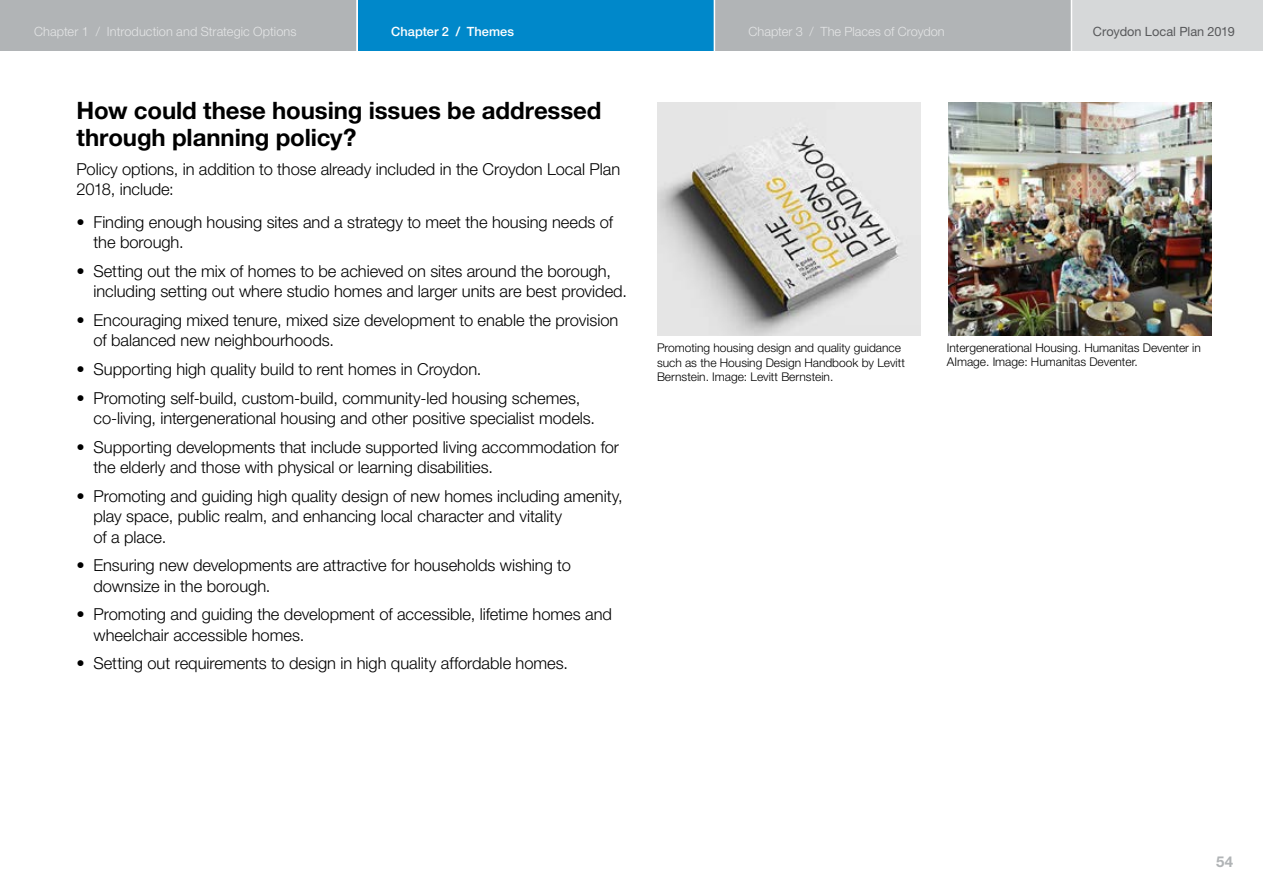
<style>
.page{position:relative;width:1263px;height:893px;background:#fff}
.page>*{position:absolute;margin:0;border:0;box-sizing:border-box;transform-origin:0 0}
.t1{font:700 24px/27px "Helvetica Neue LT Std";letter-spacing:-.005em;color:#000}
.t2{font:300 16.5px/20.2px "Helvetica Neue LT Std";letter-spacing:-.005em;color:#000}
.t3{font:700 15px "Helvetica Neue LT Std";color:#b1b4b6}
.t4{font:300 12.75px "Helvetica Neue LT Std";letter-spacing:.005em;color:#fff}
.t5{font:12.75px "Helvetica Neue LT Std";color:#58595b}
.t6{font:500 12.75px "Helvetica Neue LT Std";letter-spacing:.005em;color:#fff}
.t7{font:300 12px/14.2px "Helvetica Neue LT Std";color:#000}
</style>
<div class="page">
<img style="left:657px;top:102px;width:264px;height:234px">
<img style="left:948px;top:102px;width:264px;height:234px">
<div style="left:1040px;top:0;width:223px;height:51px;background:#d6d8d9"></div>
<div style="left:714px;top:0;width:357px;height:51px;background:#b1b4b6"></div>
<hr style="left:1071px;top:0;width:1px;height:51px;background:#fff">
<div style="left:0;top:0;width:357px;height:51px;background:#b1b4b6"></div>
<div style="left:357px;top:0;width:357px;height:51px;background:#0088ca"></div>
<hr style="left:356px;top:0;width:2px;height:51px;background:#fff">
<hr style="left:714px;top:0;width:1px;height:51px;background:#fff">
<p class="t4" style="left:34px;top:24px;width:264px">Chapter 1 / Introduction and Strategic Options</p>
<p class="t6" style="left:391px;top:24px;width:124px">Chapter 2 / Themes</p>
<p class="t4" style="left:748px;top:24px;width:198px">Chapter 3 / The Places of Croydon</p>
<p class="t5" style="left:1093px;top:24px;width:143px">Croydon Local Plan 2019</p>
<h1 class="t1" style="left:77px;top:97px;width:526px">How could these housing issues be addressed through planning policy?</h1>
<p class="t2" style="left:77px;top:159px;width:545px">Policy options, in addition to those already included in the Croydon Local Plan<br>2018, include:</p>
<p class="t2" style="left:94px;top:212px;width:521px;text-indent:-17px">• Finding enough housing sites and a strategy to meet the housing needs of the borough.</p>
<p class="t2" style="left:94px;top:261px;width:535px;text-indent:-17px">• Setting out the mix of homes to be achieved on sites around the borough, including setting out where studio homes and larger units are best provided.</p>
<p class="t2" style="left:94px;top:310px;width:526px;text-indent:-17px">• Encouraging mixed tenure, mixed size development to enable the provision of balanced new neighbourhoods.</p>
<p class="t2" style="left:77px;top:359px;width:406px">• Supporting high quality build to rent homes in Croydon.</p>
<p class="t2" style="left:94px;top:388px;width:503px;text-indent:-17px">• Promoting self-build, custom-build, community-led housing schemes, co-living, intergenerational housing and other positive specialist models.</p>
<p class="t2" style="left:94px;top:437px;width:527px;text-indent:-17px">• Supporting developments that include supported living accommodation for the elderly and those with physical or learning disabilities.</p>
<p class="t2" style="left:94px;top:486px;width:531px;text-indent:-17px">• Promoting and guiding high quality design of new homes including amenity, play space, public realm, and enhancing local character and vitality<br>of a place.</p>
<p class="t2" style="left:94px;top:555px;width:479px;text-indent:-17px">• Ensuring new developments are attractive for households wishing to downsize in the borough.</p>
<p class="t2" style="left:94px;top:604px;width:520px;text-indent:-17px">• Promoting and guiding the development of accessible, lifetime homes and wheelchair accessible homes.</p>
<p class="t2" style="left:77px;top:653px;width:493px">• Setting out requirements to design in high quality affordable homes.</p>
<p class="t7" style="left:657px;top:341px;width:249px">Promoting housing design and quality guidance such as the Housing Design Handbook by Levitt<br>Bernstein. Image: Levitt Bernstein.</p>
<p class="t7" style="left:947px;top:341px;width:256px">Intergenerational Housing. Humanitas Deventer in<br>AImage. Image: Humanitas Deventer.</p>
<p class="t3" style="left:1216px;top:852px;width:19px">54</p>
</div>
